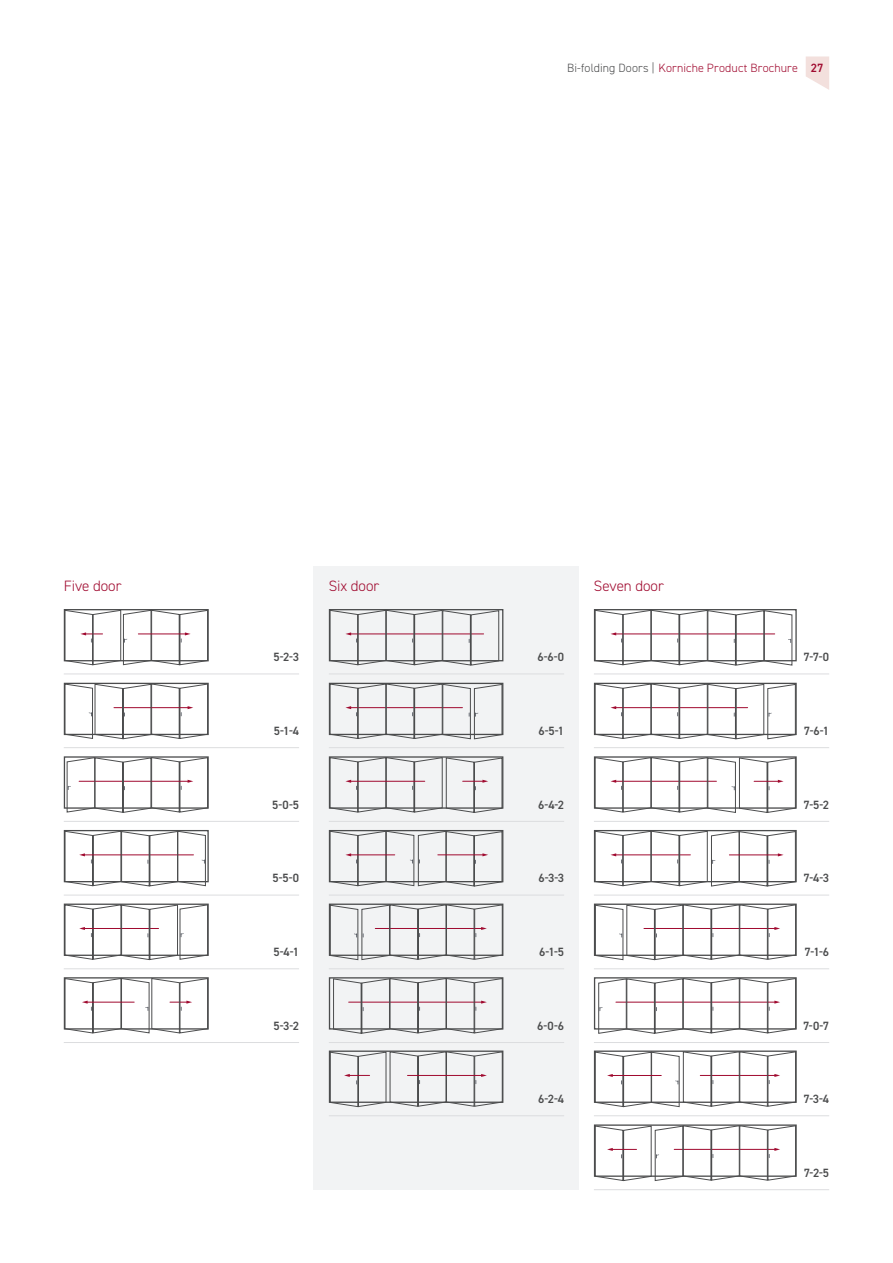
<style>
.page{position:relative;width:893px;height:1263px;background:#fff}
.page>*{position:absolute;margin:0;border:0;box-sizing:border-box;transform-origin:0 0}
.t1{font:300 15px "DIN2014";color:#a00a2f}
.t2{font:600 12px "DIN2014";color:#4b4c4d}
.t3{font:300 12px "DIN2014";letter-spacing:.015em;color:#a00a2f}
.t4{font:600 12px "DIN2014";color:#a00a2f}
.s1{color:#4b4c4d}
</style>
<div class="page">
<div style="left:314px;top:566px;width:265px;height:623px;background:#f2f3f4"></div>
<svg style="left:806px;top:56px;width:23px;height:34px"></svg>
<hr style="left:64px;top:968px;width:235px;height:1px;background:#dcdddf">
<hr style="left:329px;top:968px;width:235px;height:1px;background:#dcdddf">
<hr style="left:594px;top:968px;width:235px;height:1px;background:#dcdddf">
<hr style="left:64px;top:673px;width:235px;height:1px;background:#dcdddf">
<hr style="left:329px;top:673px;width:235px;height:1px;background:#dcdddf">
<hr style="left:594px;top:673px;width:235px;height:1px;background:#dcdddf">
<hr style="left:64px;top:821px;width:235px;height:1px;background:#dcdddf">
<hr style="left:329px;top:821px;width:235px;height:1px;background:#dcdddf">
<hr style="left:594px;top:821px;width:235px;height:1px;background:#dcdddf">
<hr style="left:64px;top:1042px;width:235px;height:1px;background:#dcdddf">
<hr style="left:329px;top:1042px;width:235px;height:1px;background:#dcdddf">
<hr style="left:329px;top:1115px;width:235px;height:1px;background:#dcdddf">
<hr style="left:594px;top:1042px;width:235px;height:1px;background:#dcdddf">
<hr style="left:594px;top:1115px;width:235px;height:1px;background:#dcdddf">
<hr style="left:594px;top:1189px;width:235px;height:1px;background:#dcdddf">
<hr style="left:64px;top:747px;width:235px;height:1px;background:#dcdddf">
<hr style="left:329px;top:747px;width:235px;height:1px;background:#dcdddf">
<hr style="left:594px;top:747px;width:235px;height:1px;background:#dcdddf">
<hr style="left:64px;top:895px;width:235px;height:1px;background:#dcdddf">
<hr style="left:329px;top:895px;width:235px;height:1px;background:#dcdddf">
<hr style="left:594px;top:895px;width:235px;height:1px;background:#dcdddf">
<svg style="left:64px;top:609px;width:144px;height:57px"></svg>
<svg style="left:64px;top:977px;width:144px;height:57px"></svg>
<svg style="left:64px;top:683px;width:144px;height:57px"></svg>
<div style="left:64px;top:756px;width:145px;height:53px;border:1px solid #4b4c4d"></div>
<svg style="left:66px;top:757px;width:142px;height:56px"></svg>
<svg style="left:64px;top:830px;width:142px;height:57px"></svg>
<div style="left:64px;top:903px;width:145px;height:53px;border:1px solid #4b4c4d"></div>
<svg style="left:64px;top:904px;width:144px;height:56px"></svg>
<svg style="left:329px;top:609px;width:170px;height:57px"></svg>
<svg style="left:329px;top:683px;width:174px;height:57px"></svg>
<svg style="left:329px;top:830px;width:174px;height:57px"></svg>
<svg style="left:329px;top:757px;width:174px;height:56px"></svg>
<svg style="left:329px;top:904px;width:174px;height:56px"></svg>
<svg style="left:333px;top:977px;width:170px;height:57px"></svg>
<svg style="left:329px;top:1051px;width:174px;height:56px"></svg>
<svg style="left:594px;top:609px;width:199px;height:57px"></svg>
<svg style="left:594px;top:683px;width:202px;height:57px"></svg>
<div style="left:594px;top:756px;width:203px;height:53px;border:1px solid #4b4c4d"></div>
<svg style="left:594px;top:757px;width:202px;height:56px"></svg>
<svg style="left:594px;top:830px;width:202px;height:57px"></svg>
<div style="left:594px;top:903px;width:203px;height:53px;border:1px solid #4b4c4d"></div>
<svg style="left:595px;top:904px;width:201px;height:56px"></svg>
<svg style="left:598px;top:977px;width:198px;height:57px"></svg>
<div style="left:594px;top:1050px;width:203px;height:53px;border:1px solid #4b4c4d"></div>
<svg style="left:594px;top:1051px;width:202px;height:56px"></svg>
<div style="left:594px;top:1124px;width:203px;height:53px;border:1px solid #4b4c4d"></div>
<svg style="left:594px;top:1125px;width:202px;height:56px"></svg>
<p class="t3" style="left:567px;top:61px;width:232px"><span class="s1">Bi-folding Doors |</span> Korniche Product Brochure</p>
<p class="t4" style="left:811px;top:60px;width:14px">27</p>
<p class="t1" style="left:64px;top:577px;width:59px">Five door</p>
<p class="t1" style="left:329px;top:577px;width:52px">Six door</p>
<p class="t1" style="left:594px;top:577px;width:71px">Seven door</p>
<p class="t2" style="left:273px;top:649px;width:27px">5-2-3</p>
<p class="t2" style="left:537px;top:649px;width:28px">6-6-0</p>
<p class="t2" style="left:804px;top:649px;width:27px">7-7-0</p>
<p class="t2" style="left:274px;top:723px;width:27px">5-1-4</p>
<p class="t2" style="left:538px;top:723px;width:27px">6-5-1</p>
<p class="t2" style="left:804px;top:723px;width:27px">7-6-1</p>
<p class="t2" style="left:272px;top:797px;width:28px">5-0-5</p>
<p class="t2" style="left:538px;top:797px;width:27px">6-4-2</p>
<p class="t2" style="left:803px;top:797px;width:27px">7-5-2</p>
<p class="t2" style="left:272px;top:870px;width:28px">5-5-0</p>
<p class="t2" style="left:538px;top:870px;width:27px">6-3-3</p>
<p class="t2" style="left:803px;top:870px;width:27px">7-4-3</p>
<p class="t2" style="left:274px;top:944px;width:27px">5-4-1</p>
<p class="t2" style="left:273px;top:1017px;width:27px">5-3-2</p>
<p class="t2" style="left:539px;top:944px;width:27px">6-1-5</p>
<p class="t2" style="left:537px;top:1017px;width:28px">6-0-6</p>
<p class="t2" style="left:538px;top:1091px;width:27px">6-2-4</p>
<p class="t2" style="left:804px;top:944px;width:26px">7-1-6</p>
<p class="t2" style="left:803px;top:1017px;width:28px">7-0-7</p>
<p class="t2" style="left:803px;top:1091px;width:27px">7-3-4</p>
<p class="t2" style="left:804px;top:1165px;width:27px">7-2-5</p>
</div>
